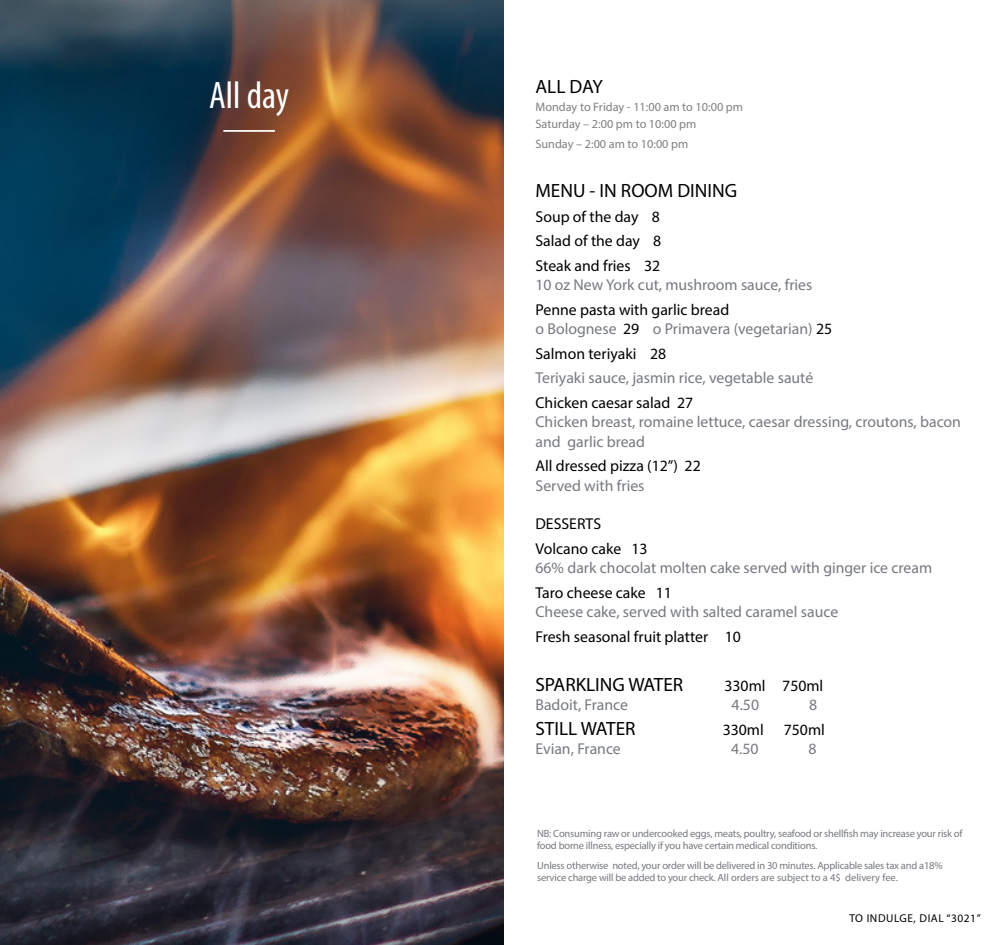
<style>
.page{position:relative;width:1008px;height:945px;background:#fff}
.page>*{position:absolute;margin:0;border:0;box-sizing:border-box;transform-origin:0 0}
.t1{font:condensed 38.5px "Myriad Pro";color:#fff}
.t2{font:19.25px "Myriad Pro";color:#000}
.t3{font:15.75px/19.2px "Myriad Pro";color:#757a7f}
.t4{font:15.75px/24.7px "Myriad Pro";color:#000;text-align:justify}
.t5{font:12.25px/17.5px "Myriad Pro";color:#7e8083}
.t6{font:11.38px "Myriad Pro";letter-spacing:.05em;color:#000}
.t7{font:10.5px/12.2px "Myriad Pro";letter-spacing:-.02em;color:#757a7f}
.s1{color:#000}
</style>
<div class="page">
<img style="left:0;top:0;width:504px;height:945px">
<hr style="left:223px;top:130px;width:52px;height:2px;background:#fff">
<h1 class="t1" style="left:209px;top:75px;width:81px">All day</h1>
<p class="t2" style="left:536px;top:75px;width:69px">ALL DAY</p>
<p class="t5" style="left:536px;top:98px;width:209px">Monday to Friday - 11:00 am to 10:00 pm<br>Saturday – 2:00 pm to 10:00 pm</p>
<p class="t5" style="left:536px;top:135px;width:154px">Sunday – 2:00 am to 10:00 pm</p>
<p class="t2" style="left:536px;top:179px;width:203px">MENU - IN ROOM DINING</p>
<p class="t4" style="left:536px;top:204px;width:127px">Soup of the day 8<br>Salad of the day 8<br>Steak and fries 32</p>
<p class="t3" style="left:536px;top:275px;width:278px">10 oz New York cut, mushroom sauce, fries</p>
<p class="t3" style="left:536px;top:300px;width:298px"><span class="s1">Penne pasta with garlic bread<br></span>o Bolognese <span class="s1">29</span> o Primavera (vegetarian) <span class="s1">25</span></p>
<p class="t4" style="left:536px;top:341px;width:132px">Salmon teriyaki 28</p>
<p class="t3" style="left:536px;top:368px;width:279px">Teriyaki sauce, jasmin rice, vegetable sauté</p>
<p class="t4" style="left:536px;top:390px;width:159px">Chicken caesar salad 27</p>
<p class="t3" style="left:536px;top:412px;width:427px">Chicken breast, romaine lettuce, caesar dressing, croutons, bacon and garlic bread</p>
<p class="t4" style="left:536px;top:453px;width:167px">All dressed pizza (12’’) 22</p>
<p class="t3" style="left:536px;top:475px;width:111px">Served with fries</p>
<p class="t4" style="left:536px;top:511px;width:114px">DESSERTS<br>Volcano cake 13</p>
<p class="t3" style="left:536px;top:558px;width:398px">66% dark chocolat molten cake served with ginger ice cream</p>
<p class="t4" style="left:536px;top:580px;width:138px">Taro cheese cake 11</p>
<p class="t3" style="left:536px;top:602px;width:304px">Cheese cake, served with salted caramel sauce</p>
<p class="t4" style="left:536px;top:624px;width:207px">Fresh seasonal fruit platter 10</p>
<p class="t2" style="left:536px;top:673px;width:149px">SPARKLING WATER</p>
<p class="t4" style="left:724px;top:673px;width:100px">330ml 750ml</p>
<p class="t3" style="left:536px;top:695px;width:94px">Badoit, France</p>
<p class="t3" style="left:732px;top:695px;width:29px">4.50</p>
<p class="t3" style="left:809px;top:695px;width:10px">8</p>
<p class="t2" style="left:536px;top:717px;width:102px">STILL WATER</p>
<p class="t4" style="left:723px;top:717px;width:43px">330ml</p>
<p class="t4" style="left:784px;top:717px;width:43px">750ml</p>
<p class="t3" style="left:536px;top:739px;width:87px">Evian, France</p>
<p class="t3" style="left:731px;top:739px;width:29px">4.50</p>
<p class="t3" style="left:809px;top:739px;width:10px">8</p>
<p class="t7" style="left:537px;top:827px;width:427px">NB: Consuming raw or undercooked eggs, meats, poultry, seafood or shellfish may increase your risk of food borne illness, especially if you have certain medical conditions.</p>
<p class="t7" style="left:537px;top:859px;width:407px">Unless otherwise noted, your order will be delivered in 30 minutes. Applicable sales tax and a18% service charge will be added to your check. All orders are subject to a 4$ delivery fee.</p>
<p class="t6" style="left:849px;top:911px;width:133px">TO INDULGE, DIAL “3021”</p>
</div>
